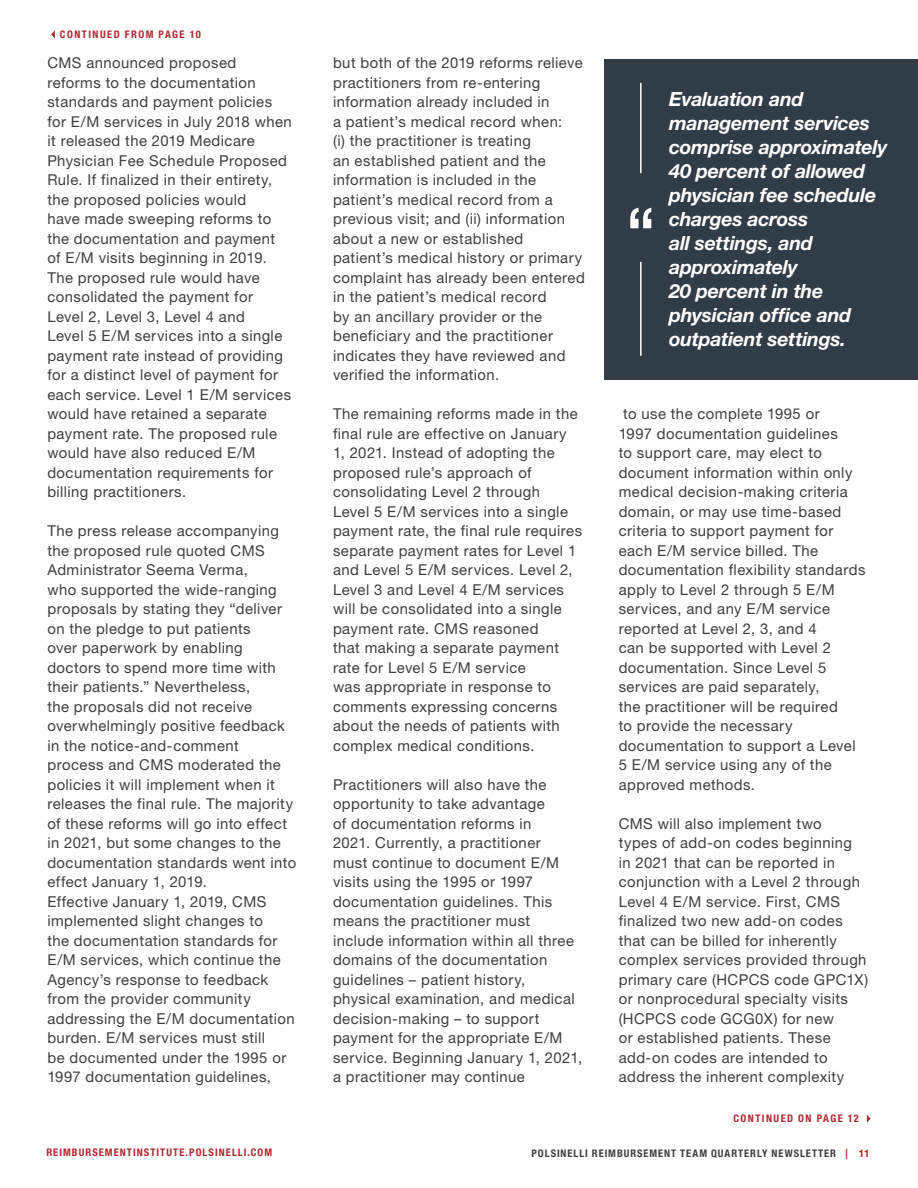
<style>
.page{position:relative;width:918px;height:1188px;background:#fff}
.page>*{position:absolute;margin:0;border:0;box-sizing:border-box;transform-origin:0 0}
.t1{font:italic 700 19.5px/24px "Helvetica Neue LT Std";letter-spacing:-.01em;color:#fff}
.t2{font:15px/19.5px "Helvetica Neue LT Std";letter-spacing:.03em;color:#3e3e3f}
.t3{font:700 condensed 10.5px "Helvetica Neue LT Std";letter-spacing:.09em;color:#3e3e3f}
.t4{font:700 condensed 10.5px "Helvetica Neue LT Std";letter-spacing:.105em;color:#b1272d}
.t5{font:700 condensed 10.5px "Helvetica Neue LT Std";letter-spacing:.14em;color:#b1272d}
.s1{font-stretch:normal;color:#b1272d}
</style>
<div class="page">
<svg style="left:867px;top:1115px;width:4px;height:8px"></svg>
<svg style="left:51px;top:30px;width:4px;height:8px"></svg>
<div style="left:605px;top:59px;width:313px;height:321px;background:#303d48"></div>
<svg style="left:630px;top:208px;width:21px;height:20px"></svg>
<hr style="left:640px;top:83px;width:2px;height:90px;background:#fff">
<hr style="left:640px;top:262px;width:2px;height:94px;background:#fff">
<p class="t5" style="left:60px;top:28px;width:142px">CONTINUED FROM PAGE 10</p>
<p class="t2" style="left:47px;top:53px;width:246px">CMS announced proposed reforms to the documentation standards and payment policies for E/M services in July 2018 when it released the 2019 Medicare<br>Physician Fee Schedule Proposed<br>Rule. If finalized in their entirety, the proposed policies would<br>have made sweeping reforms to the documentation and payment of E/M visits beginning in 2019.<br>The proposed rule would have consolidated the payment for<br>Level 2, Level 3, Level 4 and<br>Level 5 E/M services into a single payment rate instead of providing for a distinct level of payment for each service. Level 1 E/M services would have retained a separate payment rate. The proposed rule would have also reduced E/M documentation requirements for billing practitioners.</p>
<p class="t2" style="left:47px;top:521px;width:250px">The press release accompanying the proposed rule quoted CMS<br>Administrator Seema Verma,<br>who supported the wide-ranging proposals by stating they “deliver on the pledge to put patients<br>over paperwork by enabling doctors to spend more time with their patients.” Nevertheless,<br>the proposals did not receive overwhelmingly positive feedback in the notice-and-comment process and CMS moderated the policies it will implement when it releases the final rule. The majority of these reforms will go into effect in 2021, but some changes to the documentation standards went into effect January 1, 2019.<br>Effective January 1, 2019, CMS implemented slight changes to<br>the documentation standards for<br>E/M services, which continue the<br>Agency’s response to feedback from the provider community addressing the E/M documentation burden. E/M services must still<br>be documented under the 1995 or<br>1997 documentation guidelines,</p>
<p class="t2" style="left:333px;top:53px;width:253px">but both of the 2019 reforms relieve practitioners from re-entering information already included in<br>a patient’s medical record when:<br>(i) the practitioner is treating<br>an established patient and the information is included in the patient’s medical record from a previous visit; and (ii) information about a new or established patient’s medical history or primary complaint has already been entered in the patient’s medical record<br>by an ancillary provider or the beneficiary and the practitioner indicates they have reviewed and verified the information.</p>
<p class="t2" style="left:333px;top:404px;width:251px">The remaining reforms made in the final rule are effective on January<br>1, 2021. Instead of adopting the proposed rule’s approach of consolidating Level 2 through<br>Level 5 E/M services into a single payment rate, the final rule requires separate payment rates for Level 1 and Level 5 E/M services. Level 2,<br>Level 3 and Level 4 E/M services will be consolidated into a single payment rate. CMS reasoned<br>that making a separate payment rate for Level 5 E/M service<br>was appropriate in response to comments expressing concerns about the needs of patients with complex medical conditions.</p>
<p class="t2" style="left:333px;top:774px;width:251px">Practitioners will also have the opportunity to take advantage<br>of documentation reforms in<br>2021. Currently, a practitioner<br>must continue to document E/M visits using the 1995 or 1997 documentation guidelines. This means the practitioner must include information within all three domains of the documentation guidelines – patient history, physical examination, and medical decision-making – to support payment for the appropriate E/M service. Beginning January 1, 2021, a practitioner may continue</p>
<h1 class="t1" style="left:669px;top:87px;width:220px">Evaluation and management services comprise approximately<br>40 percent of allowed physician fee schedule charges across<br>all settings, and approximately<br>20 percent in the physician office and outpatient settings.</h1>
<p class="t2" style="left:619px;top:404px;width:248px">to use the complete 1995 or<br>1997 documentation guidelines<br>to support care, may elect to document information within only medical decision-making criteria domain, or may use time-based criteria to support payment for each E/M service billed. The documentation flexibility standards apply to Level 2 through 5 E/M services, and any E/M service reported at Level 2, 3, and 4<br>can be supported with Level 2 documentation. Since Level 5 services are paid separately,<br>the practitioner will be required<br>to provide the necessary documentation to support a Level<br>5 E/M service using any of the approved methods.</p>
<p class="t2" style="left:619px;top:813px;width:251px">CMS will also implement two<br>types of add-on codes beginning<br>in 2021 that can be reported in conjunction with a Level 2 through<br>Level 4 E/M service. First, CMS finalized two new add-on codes that can be billed for inherently complex services provided through primary care (HCPCS code GPC1X) or nonprocedural specialty visits (HCPCS code GCG0X) for new<br>or established patients. These add-on codes are intended to address the inherent complexity</p>
<p class="t5" style="left:733px;top:1112px;width:127px">CONTINUED ON PAGE 12</p>
<p class="t4" style="left:46px;top:1146px;width:227px">REIMBURSEMENTINSTITUTE.POLSINELLI.COM</p>
<p class="t3" style="left:531px;top:1147px;width:340px">POLSINELLI REIMBURSEMENT TEAM QUARTERLY NEWSLETTER <span class="s1">| 11</span></p>
</div>
